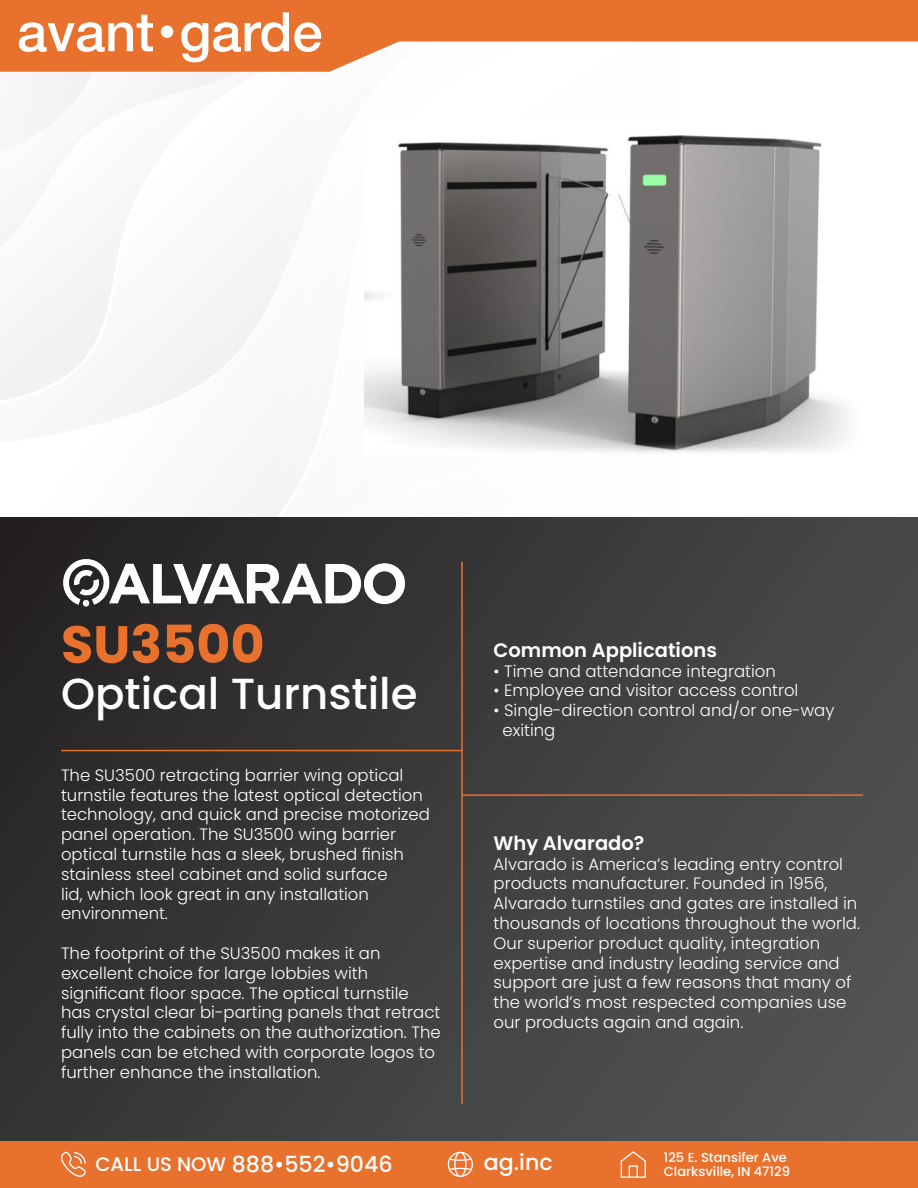
<style>
.page{position:relative;width:918px;height:1188px;background:#fff}
.page>*{position:absolute;margin:0;border:0;box-sizing:border-box;transform-origin:0 0}
.t1{font:700 52.5px "Poppins";color:#e7712d}
.t2{font:500 43.5px "Poppins";color:#fff}
.t3{font:500 22.2px "Poppins";color:#fff}
.t4{font:600 19.5px "Poppins";color:#fff}
.t5{font:300 16.5px/19.8px "Poppins";color:#fff}
.t6{font:500 13.05px "Poppins";color:#fff}
.s1{font-size:19.5px}
</style>
<div class="page">
<img style="left:364px;top:135px;width:483px;height:320px">
<div style="left:0;top:517px;width:918px;height:671px;background:linear-gradient(to right,#2d2a2a,#4f5152)"></div>
<hr style="left:461px;top:562px;width:2px;height:542px;background:#e7712d">
<hr style="left:61px;top:750px;width:401px;height:1px;background:#e7712d">
<div style="left:0;top:1142px;width:918px;height:46px;background:#e7712d"></div>
<hr style="left:462px;top:794px;width:401px;height:2px;background:#e7712d">
<svg style="left:61px;top:1152px;width:25px;height:25px"></svg>
<svg style="left:448px;top:1152px;width:25px;height:25px"></svg>
<svg style="left:621px;top:1151px;width:25px;height:27px"></svg>
<svg style="left:0;top:0;width:918px;height:72px;fill:#e7712d"></svg>
<svg style="left:19px;top:15px;width:134px;height:37px"></svg>
<svg style="left:181px;top:12px;width:140px;height:50px"></svg>
<div style="left:161px;top:26px;width:12px;height:12px;background:#fff;border-radius:50%"></div>
<img style="left:62px;top:557px;width:345px;height:52px">
<p class="t1" style="left:61px;top:614px;width:205px">SU3500</p>
<p class="t2" style="left:61px;top:669px;width:358px">Optical Turnstile</p>
<p class="t5" style="left:61px;top:765px;width:370px">The SU3500 retracting barrier wing optical turnstile features the latest optical detection technology, and quick and precise motorized panel operation. The SU3500 wing barrier optical turnstile has a sleek, brushed finish stainless steel cabinet and solid surface<br>lid, which look great in any installation environment.</p>
<p class="t5" style="left:61px;top:943px;width:381px">The footprint of the SU3500 makes it an excellent choice for large lobbies with significant floor space. The optical turnstile has crystal clear bi-parting panels that retract fully into the cabinets on the authorization. The panels can be etched with corporate logos to further enhance the installation.</p>
<p class="t4" style="left:494px;top:639px;width:225px">Common Applications</p>
<p class="t5" style="left:494px;top:661px;width:284px">• Time and attendance integration</p>
<p class="t5" style="left:494px;top:681px;width:306px">• Employee and visitor access control</p>
<p class="t5" style="left:494px;top:701px;width:342px">• Single-direction control and/or one-way</p>
<p class="t5" style="left:503px;top:720px;width:54px">exiting</p>
<p class="t4" style="left:494px;top:832px;width:152px">Why Alvarado?</p>
<p class="t5" style="left:494px;top:854px;width:368px">Alvarado is America’s leading entry control products manufacturer. Founded in 1956, Alvarado turnstiles and gates are installed in thousands of locations throughout the world.<br>Our superior product quality, integration expertise and industry leading service and support are just a few reasons that many of the world’s most respected companies use our products again and again.</p>
<p class="t3" style="left:95px;top:1151px;width:299px"><span class="s1">CALL US NOW</span> 888•552•9046</p>
<p class="t3" style="left:484px;top:1150px;width:70px">ag.inc</p>
<p class="t6" style="left:664px;top:1149px;width:125px">125 E. Stansifer Ave</p>
<p class="t6" style="left:664px;top:1164px;width:128px">Clarksville, IN 47129</p>
</div>
